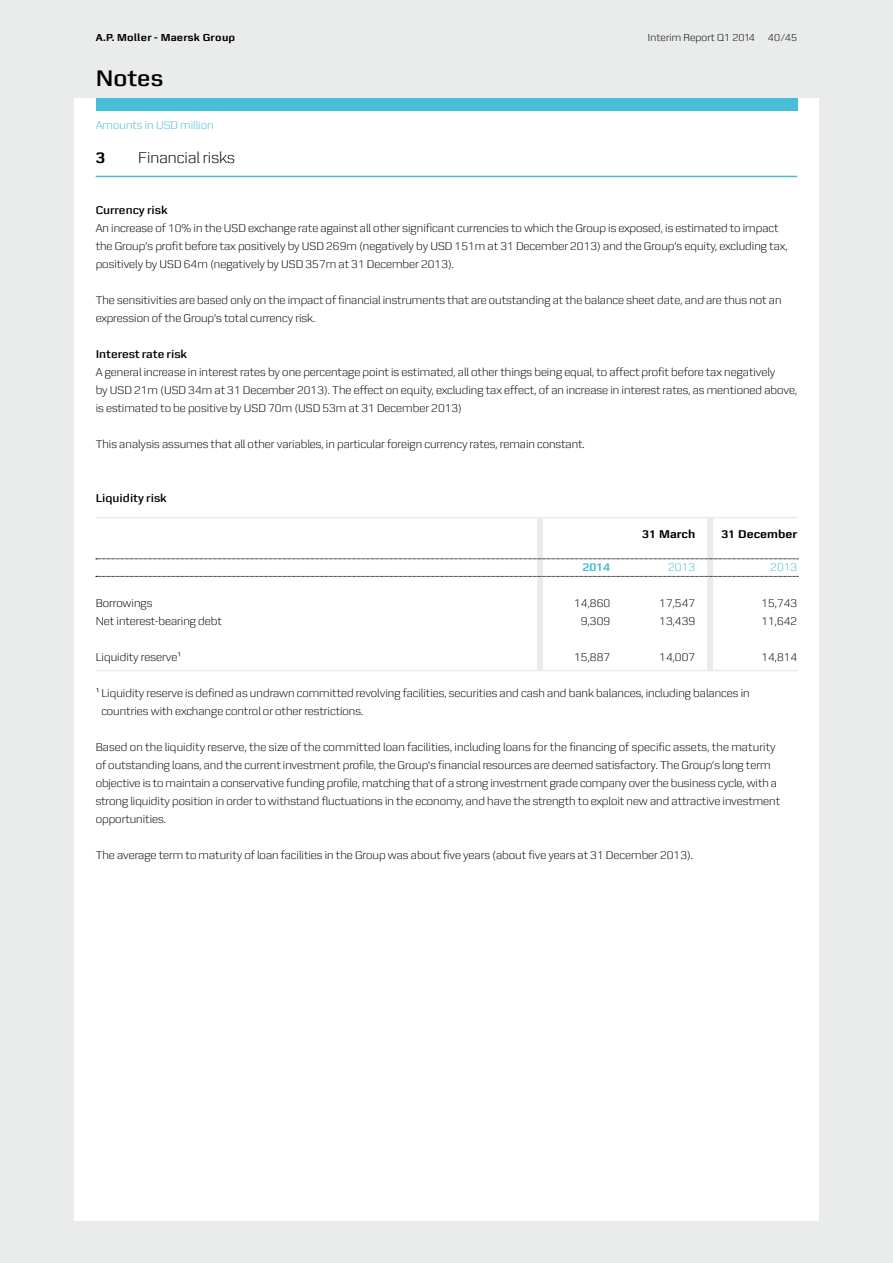
<style>
.page{position:relative;width:893px;height:1263px;background:#eaeceb}
.page>*{position:absolute;margin:0;border:0;box-sizing:border-box;transform-origin:0 0}
.t1{font:600 24px "Zetta Sans";color:#000}
.t2{font:300 16.5px "Zetta Sans";color:#000}
.t3{font:700 16.5px "Zetta Sans";color:#000}
.t4{font:300 12px/18px "Zetta Sans";color:#000}
.t5{font:600 12px "Zetta Sans";color:#000}
.t6{font:300 12px "Zetta Sans";color:#47bdd7}
.t7{font:700 12px "Zetta Sans";color:#000}
.t8{font:700 12px "Zetta Sans";color:#47bdd7}
.t9{font:300 10.8px "Zetta Sans";letter-spacing:.01em;color:#000}
.t10{font:700 10.8px "Zetta Sans";letter-spacing:.02em;color:#000}
</style>
<div class="page">
<div style="left:74px;top:98px;width:745px;height:1122px;background:#fff"></div>
<div style="left:96px;top:98px;width:701px;height:13px;background:#47bdd7"></div>
<div style="left:537px;top:517px;width:6px;height:153px;background:#eaeceb"></div>
<div style="left:707px;top:517px;width:6px;height:153px;background:#eaeceb"></div>
<svg style="left:96px;top:559px;width:702px;height:1px"></svg>
<svg style="left:96px;top:576px;width:702px;height:1px"></svg>
<hr style="left:96px;top:176px;width:701px;height:1px;background:#47bdd7">
<hr style="left:96px;top:517px;width:701px;height:1px;background:#eaeceb">
<hr style="left:96px;top:670px;width:701px;height:1px;background:#eaeceb">
<p class="t10" style="left:96px;top:31px;width:141px">A.P. Moller - Maersk Group</p>
<p class="t9" style="left:648px;top:32px;width:151px">Interim Report Q1 2014 40/45</p>
<h1 class="t1" style="left:96px;top:64px;width:69px">N otes</h1>
<p class="t6" style="left:96px;top:119px;width:119px">Amounts in USD million</p>
<h2 class="t3" style="left:96px;top:148px;width:11px">3</h2>
<h2 class="t2" style="left:138px;top:149px;width:98px">Financial risks</h2>
<p class="t5" style="left:96px;top:203px;width:73px">Currency risk</p>
<p class="t4" style="left:96px;top:219px;width:693px">An increase of 10% in the USD exchange rate against all other significant currencies to which the Group is exposed, is estimated to impact the Group’s profit before tax positively by USD 269m (negatively by USD 151m at 31 December 2013) and the Group’s equity, excluding tax, positively by USD 64m (negatively by USD 357m at 31 December 2013).</p>
<p class="t4" style="left:96px;top:291px;width:687px">The sensitivities are based only on the impact of financial instruments that are outstanding at the balance sheet date, and are thus not an expression of the Group’s total currency risk.</p>
<p class="t5" style="left:96px;top:347px;width:93px">I nterest rate risk</p>
<p class="t4" style="left:96px;top:363px;width:703px">A general increase in interest rates by one percentage point is estimated, all other things being equal, to affect profit before tax negatively<br>by USD 21m (USD 34m at 31 December 2013). The effect on equity, excluding tax effect, of an increase in interest rates, as mentioned above, is estimated to be positive by USD 70m (USD 53m at 31 December 2013)</p>
<p class="t4" style="left:96px;top:435px;width:491px">This analysis assumes that all other variables, in particular foreign currency rates, remain constant.</p>
<p class="t5" style="left:96px;top:491px;width:73px">Liquidity risk</p>
<p class="t7" style="left:642px;top:527px;width:55px">31 March</p>
<p class="t7" style="left:721px;top:527px;width:77px">31 December</p>
<p class="t8" style="left:582px;top:560px;width:29px">2014</p>
<p class="t6" style="left:668px;top:561px;width:29px">2013</p>
<p class="t6" style="left:770px;top:561px;width:29px">2013</p>
<p class="t4" style="left:574px;top:594px;width:37px;text-align:center">14,860<br>9,309</p>
<p class="t4" style="left:574px;top:648px;width:37px">15,887</p>
<p class="t4" style="left:761px;top:594px;width:37px">15,743<br>11,642</p>
<p class="t4" style="left:761px;top:648px;width:37px">14,814</p>
<p class="t4" style="left:659px;top:594px;width:37px">17,547<br>13,439</p>
<p class="t4" style="left:659px;top:648px;width:37px">14,007</p>
<p class="t4" style="left:96px;top:594px;width:128px">Borrowings<br>Net interest-bearing debt</p>
<p class="t4" style="left:96px;top:648px;width:87px">Liquidity reserve1</p>
<p class="t4" style="left:101px;top:684px;width:650px;text-indent:-6px">1 Liquidity reserve is defined as undrawn committed revolving facilities, securities and cash and bank balances, including balances in countries with exchange control or other restrictions.</p>
<p class="t4" style="left:96px;top:738px;width:686px">Based on the liquidity reserve, the size of the committed loan facilities, including loans for the financing of specific assets, the maturity of outstanding loans, and the current investment profile, the Group's financial resources are deemed satisfactory. The Group’s long term objective is to maintain a conservative funding profile, matching that of a strong investment grade company over the business cycle, with a strong liquidity position in order to withstand fluctuations in the economy, and have the strength to exploit new and attractive investment opportunities.</p>
<p class="t4" style="left:96px;top:846px;width:599px">The average term to maturity of loan facilities in the Group was about five years (about five years at 31 December 2013).</p>
</div>
